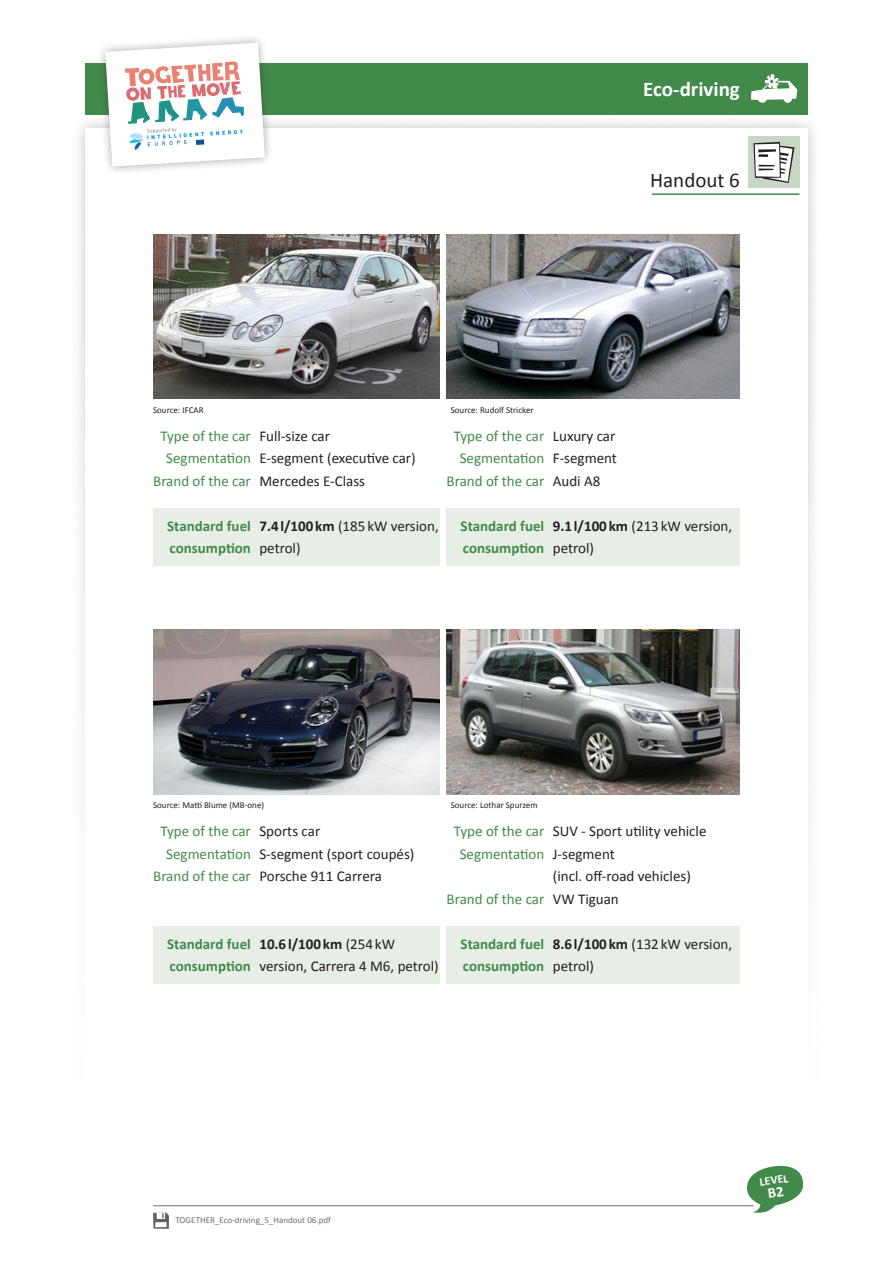
<style>
.page{position:relative;width:893px;height:1263px;background:#fff}
.page>*{position:absolute;margin:0;border:0;box-sizing:border-box;transform-origin:0 0}
.t1{font:700 21px "Calibri";color:#fff}
.t2{font:21px "Calibri";color:#231f20}
.t3{font:15px/22.5px "Calibri";color:#231f20}
.t4{font:15px/22.5px "Calibri";color:#428a4a;text-align:right}
.t5{font:700 15px/22.5px "Calibri";color:#428a4a}
.t6{font:700 12px "Calibri";color:#fff}
.t7{font:9px "Calibri";color:#231f20}
.t8{font:9px "Calibri";color:#6c6d70}
.s1{font-weight:700}
</style>
<div class="page">
<hr style="left:153px;top:1205px;width:600px;height:1px;background:#6c6d70">
<div style="left:85px;top:64px;width:723px;height:51px;background:#428a4a"></div>
<div style="left:748px;top:136px;width:51px;height:51px;background:#c7d7c4"></div>
<div style="left:96px;top:33px;width:177px;height:142px;background:#231f20;opacity:.4"></div>
<svg style="left:102px;top:39px;width:166px;height:131px"></svg>
<svg style="left:153px;top:1212px;width:16px;height:17px"></svg>
<svg style="left:751px;top:74px;width:46px;height:29px"></svg>
<svg style="left:753px;top:142px;width:41px;height:41px"></svg>
<hr style="left:652px;top:193px;width:147px;height:2px;background:#428a4a">
<div style="left:153px;top:509px;width:286px;height:57px;background:#e7eee5"></div>
<div style="left:446px;top:509px;width:294px;height:57px;background:#e7eee5"></div>
<div style="left:153px;top:926px;width:286px;height:57px;background:#e7eee5"></div>
<div style="left:446px;top:926px;width:294px;height:57px;background:#e7eee5"></div>
<img style="left:446px;top:234px;width:294px;height:165px">
<img style="left:153px;top:629px;width:286px;height:165px">
<img style="left:153px;top:234px;width:286px;height:165px">
<img style="left:446px;top:629px;width:294px;height:165px">
<svg style="left:747px;top:1165px;width:56px;height:48px"></svg>
<h1 class="t1" style="left:643px;top:76px;width:98px">Eco-driving</h1>
<h1 class="t2" style="left:650px;top:167px;width:91px">Handout 6</h1>
<p class="t7" style="left:153px;top:404px;width:52px">Source: IFCAR</p>
<p class="t7" style="left:451px;top:404px;width:84px">Source: Rudolf Stricker</p>
<p class="t4" style="left:153px;top:424px;width:99px">Type of the car<br>Segmentation<br>Brand of the car</p>
<p class="t5" style="left:167px;top:514px;width:85px">Standard fuel consumption</p>
<p class="t4" style="left:447px;top:424px;width:99px">Type of the car<br>Segmentation<br>Brand of the car</p>
<p class="t5" style="left:461px;top:514px;width:85px">Standard fuel consumption</p>
<p class="t3" style="left:259px;top:424px;width:158px">Full-size car<br>E-segment (executive car)<br>Mercedes E-Class</p>
<p class="t3" style="left:259px;top:514px;width:181px"><span class="s1">7.4l/100km</span> (185kW version, petrol)</p>
<p class="t3" style="left:553px;top:424px;width:66px;text-align:justify">Luxury car F-segment Audi A8</p>
<p class="t3" style="left:553px;top:514px;width:181px"><span class="s1">9.1l/100km</span> (213kW version, petrol)</p>
<p class="t7" style="left:153px;top:799px;width:113px">Source: Matti Blume (MB-one)</p>
<p class="t7" style="left:451px;top:799px;width:88px">Source: Lothar Spurzem</p>
<p class="t4" style="left:153px;top:819px;width:99px">Type of the car<br>Segmentation<br>Brand of the car</p>
<p class="t4" style="left:454px;top:819px;width:92px;text-align:center">Type of the car<br>Segmentation</p>
<p class="t4" style="left:447px;top:887px;width:99px">Brand of the car</p>
<p class="t5" style="left:461px;top:932px;width:85px">Standard fuel consumption</p>
<p class="t3" style="left:259px;top:819px;width:157px">Sports car<br>S-segment (sport coupés)<br>Porsche 911 Carrera</p>
<p class="t3" style="left:259px;top:932px;width:181px"><span class="s1">10.6l/100km</span> (254kW version, Carrera 4 M6, petrol)</p>
<p class="t5" style="left:167px;top:932px;width:85px">Standard fuel consumption</p>
<p class="t3" style="left:553px;top:819px;width:155px">SUV - Sport utility vehicle<br>J-segment<br>(incl. off-road vehicles)<br>VW Tiguan</p>
<p class="t3" style="left:553px;top:932px;width:181px"><span class="s1">8.6l/100km</span> (132kW version, petrol)</p>
<p class="t8" style="left:176px;top:1214px;width:157px">TOGETHER_Eco-driving_5_Handout 06.pdf</p>
<p class="t6" style="left:759px;top:1174px;width:30px;rotate:-8deg">LEVEL</p>
</div>
